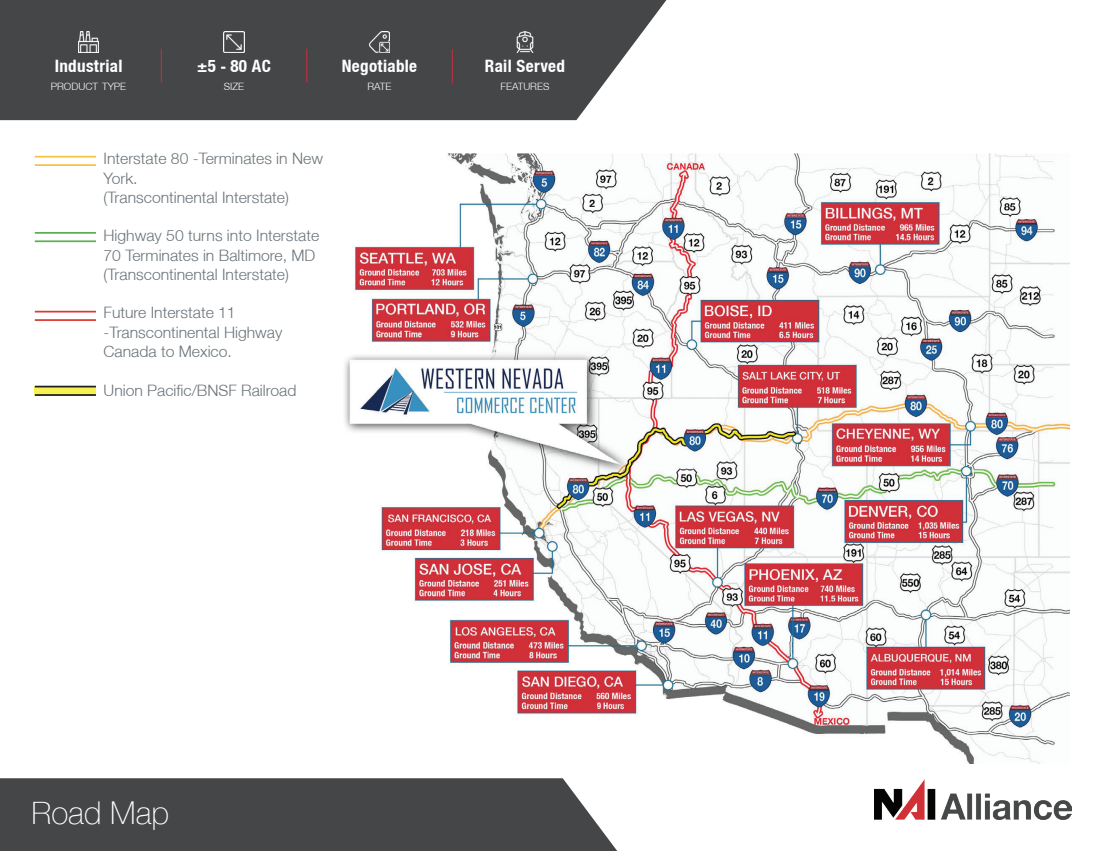
<style>
.page{position:relative;width:1103px;height:851px;background:#fff}
.page>*{position:absolute;margin:0;border:0;box-sizing:border-box;transform-origin:0 0}
.t1{font:100 31.5px "Helvetica Neue LT";color:#fff}
.t2{font:700 condensed 17.15px "Helvetica Neue LT";letter-spacing:.02em;color:#fff}
.t3{font:300 15.75px/19.2px "Helvetica Neue LT";color:#697379}
.t4{font:300 10.15px "Helvetica Neue LT";color:#fff}
</style>
<div class="page">
<div style="left:35px;top:386px;width:61px;height:9px;background:#f7f051"></div>
<img style="left:344px;top:153px;width:725px;height:610px">
<hr style="left:35px;top:156px;width:61px;height:1px;background:#f6c440">
<hr style="left:35px;top:232px;width:61px;height:2px;background:#5cad55">
<hr style="left:35px;top:311px;width:61px;height:1px;background:#dd3933">
<hr style="left:35px;top:385px;width:61px;height:2px;background:#1f1d1e">
<hr style="left:35px;top:164px;width:61px;height:2px;background:#f6c440">
<hr style="left:35px;top:240px;width:61px;height:2px;background:#5cad55">
<hr style="left:35px;top:319px;width:61px;height:2px;background:#dd3933">
<hr style="left:35px;top:394px;width:61px;height:2px;background:#1f1d1e">
<div style="left:0;top:778px;width:617px;height:72px;background:#454647"></div>
<img style="left:874px;top:779px;width:197px;height:40px">
<svg style="left:0;top:0;width:667px;height:120px;background:#525354"></svg>
<hr style="left:306px;top:49px;width:1px;height:34px;background:#d02c40">
<hr style="left:161px;top:49px;width:1px;height:34px;background:#d02c40">
<hr style="left:452px;top:50px;width:1px;height:34px;background:#d02c40">
<img style="left:514px;top:32px;width:21px;height:20px">
<img style="left:369px;top:32px;width:21px;height:20px">
<img style="left:224px;top:32px;width:20px;height:20px">
<img style="left:78px;top:32px;width:21px;height:20px">
<p class="t2" style="left:55px;top:56px;width:69px">Industrial</p>
<p class="t4" style="left:51px;top:80px;width:77px">PRODUCT TYPE</p>
<p class="t2" style="left:197px;top:56px;width:75px">±5 - 80 AC</p>
<p class="t4" style="left:224px;top:80px;width:22px">SIZE</p>
<p class="t2" style="left:342px;top:56px;width:77px">Negotiable</p>
<p class="t4" style="left:367px;top:80px;width:26px">RATE</p>
<p class="t3" style="left:103px;top:149px;width:221px">Interstate 80 -Terminates in New<br>York.<br>(Transcontinental Interstate)</p>
<p class="t3" style="left:103px;top:226px;width:217px">Highway 50 turns into Interstate<br>70 Terminates in Baltimore, MD (Transcontinental Interstate)</p>
<p class="t3" style="left:103px;top:303px;width:180px">Future Interstate 11 -Transcontinental Highway<br>Canada to Mexico.</p>
<p class="t3" style="left:103px;top:380px;width:194px">Union Pacific/BNSF Railroad</p>
<p class="t2" style="left:485px;top:56px;width:82px">Rail Served</p>
<p class="t4" style="left:500px;top:80px;width:50px">FEATURES</p>
<h1 class="t1" style="left:32px;top:795px;width:139px">Road Map</h1>
</div>
